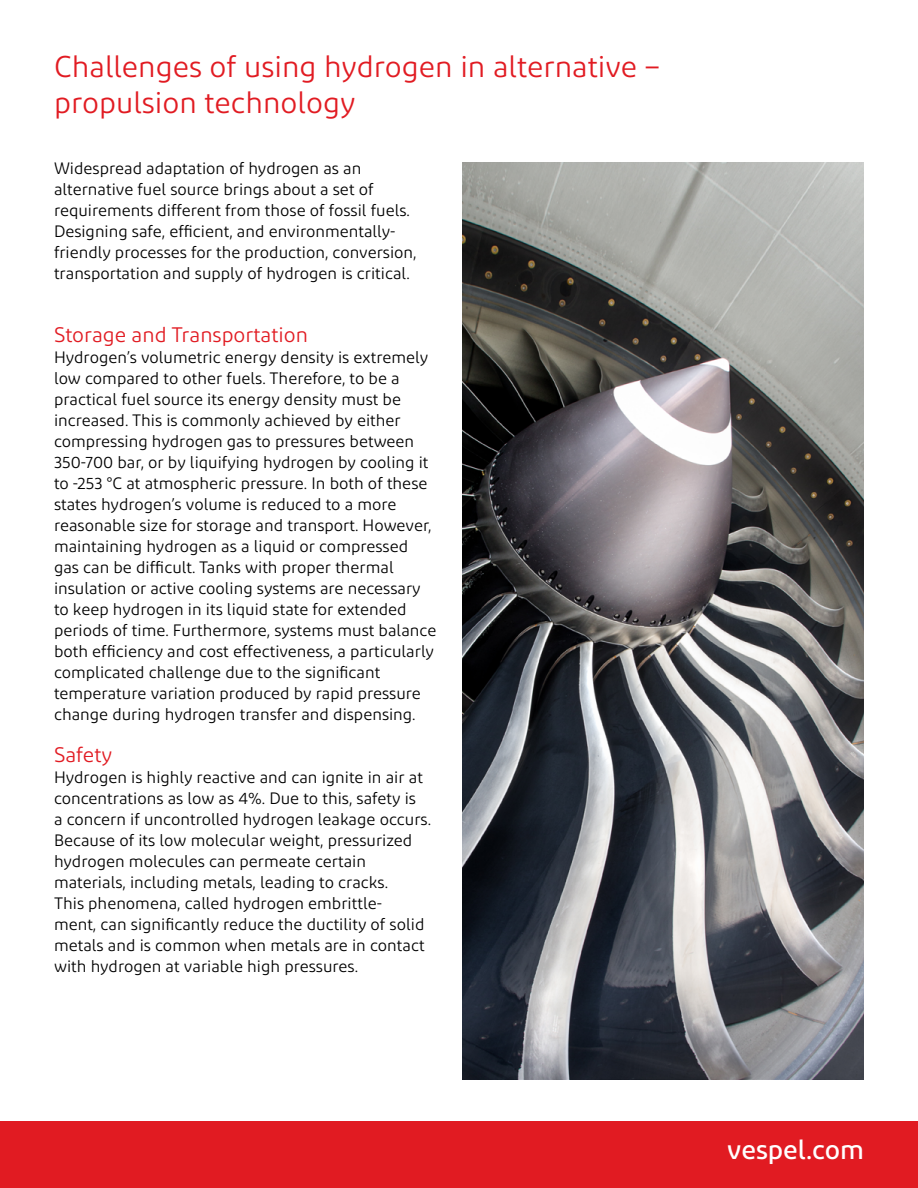
<style>
.page{position:relative;width:918px;height:1188px;background:#fff}
.page>*{position:absolute;margin:0;border:0;box-sizing:border-box;transform-origin:0 0}
.t1{font:30px/36px "Diodrum";color:#e11b22}
.t2{font:500 27px "Diodrum";color:#fff}
.Body_text_9_12{font:21px "Diodrum";color:#e11b22}
.Body_text_9_12-2{font:16.5px/21px "Diodrum";color:#000}
</style>
<div class="page">
<hr style="left:0;top:1122px;width:3px;height:66px;background:#e11b22">
<div style="left:3px;top:1122px;width:915px;height:66px;background:#e11b22"></div>
<img style="left:462px;top:162px;width:402px;height:918px">
<p class="t1" style="left:54px;top:48px;width:607px">Challenges of using hydrogen in alternative – propulsion technology</p>
<p class="Body_text_9_12-2" style="left:54px;top:157px;width:364px">Widespread adaptation of hydrogen as an alternative fuel source brings about a set of requirements different from those of fossil fuels.<br>Designing safe, efficient, and environmentally&shy;friendly processes for the production, conversion, transportation and supply of hydrogen is critical.</p>
<p class="Body_text_9_12" style="left:54px;top:321px;width:256px">Storage and Transportation</p>
<p class="Body_text_9_12-2" style="left:54px;top:346px;width:384px">Hydrogen’s volumetric energy density is extremely low compared to other fuels. Therefore, to be a practical fuel source its energy density must be increased. This is commonly achieved by either compressing hydrogen gas to pressures between 350-700 bar, or by liquifying hydrogen by cooling it to -253 °C at atmospheric pressure. In both of these states hydrogen’s volume is reduced to a more reasonable size for storage and transport. However, maintaining hydrogen as a liquid or compressed gas can be difficult. Tanks with proper thermal insulation or active cooling systems are necessary to keep hydrogen in its liquid state for extended periods of time. Furthermore, systems must balance both efficiency and cost effectiveness, a particularly complicated challenge due to the significant temperature variation produced by rapid pressure change during hydrogen transfer and dispensing.</p>
<p class="Body_text_9_12" style="left:54px;top:741px;width:60px">Safety</p>
<p class="Body_text_9_12-2" style="left:54px;top:766px;width:379px">Hydrogen is highly reactive and can ignite in air at concentrations as low as 4%. Due to this, safety is<br>a concern if uncontrolled hydrogen leakage occurs.<br>Because of its low molecular weight, pressurized hydrogen molecules can permeate certain materials, including metals, leading to cracks.<br>This phenomena, called hydrogen embrittle-<br>ment, can significantly reduce the ductility of solid metals and is common when metals are in contact with hydrogen at variable high pressures.</p>
<h2 class="t2" style="left:727px;top:1132px;width:138px">vespel.com</h2>
</div>
